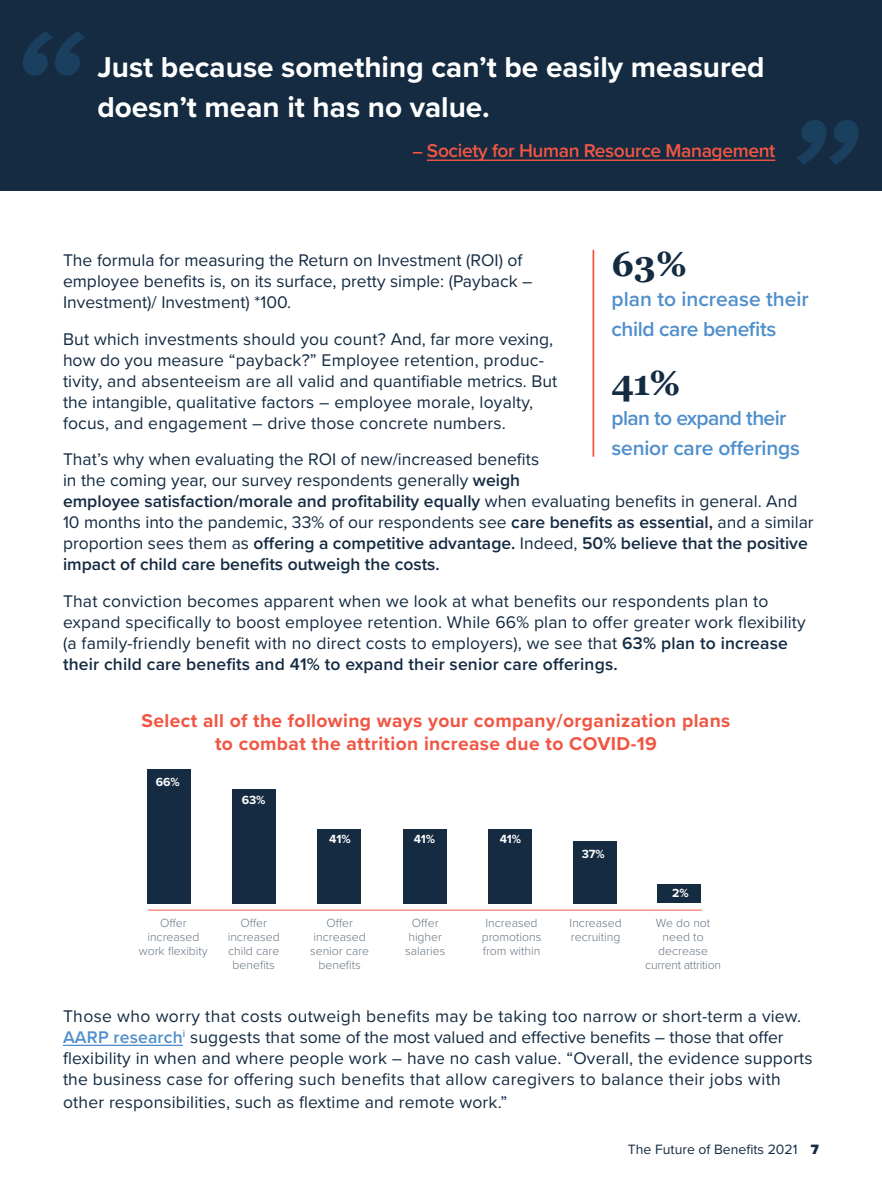
<style>
.page{position:relative;width:882px;height:1197px;background:#fff}
.page>*{position:absolute;margin:0;border:0;box-sizing:border-box;transform-origin:0 0}
.t1{font:700 35px "Georgia";color:#142b42}
.t2{font:700 29.75px/40.2px "Proxima Nova";color:#fff}
.t3{font:600 21px/29.8px "Proxima Nova";letter-spacing:-.01em;color:#508fcb}
.t4{font:700 19.25px/22.8px "Proxima Nova";letter-spacing:.02em;color:#f05643;text-align:center}
.t5{font:600 19.25px "Proxima Nova";letter-spacing:-.02em;color:#f05643}
.t6{font:17.5px/21px "Proxima Nova";letter-spacing:.01em;color:#142b42}
.t7{font:14px "Proxima Nova";color:#142b42}
.t8{font:300 12.25px/14px "Proxima Nova";color:#667583;text-align:center}
.t9{font:300 12.25px/14px "Proxima Nova";letter-spacing:-.02em;color:#667583;text-align:center}
.t10{font:700 12.25px "Proxima Nova";letter-spacing:-.01em;color:#fff}
.s1{font-size:17.5px}
.s2{font-weight:600}
.s3{font-weight:600;color:#508fcb}
.s4{font-weight:900}
</style>
<div class="page">
<hr style="left:0;top:579px;width:1px;height:618px;background:#231f20">
<hr style="left:63px;top:1045px;width:120px;height:1px;background:#508fcb">
<hr style="left:593px;top:250px;width:1px;height:207px;background:#f05643">
<div style="left:0;top:0;width:882px;height:190px;background:#142b42"></div>
<hr style="left:148px;top:910px;width:554px;height:1px;background:#f05643">
<div style="left:573px;top:841px;width:43px;height:62px;background:#142b42"></div>
<div style="left:233px;top:789px;width:43px;height:114px;background:#142b42"></div>
<div style="left:147px;top:769px;width:44px;height:134px;background:#142b42"></div>
<div style="left:657px;top:884px;width:43px;height:19px;background:#142b42"></div>
<div style="left:403px;top:829px;width:43px;height:74px;background:#142b42"></div>
<div style="left:318px;top:829px;width:43px;height:74px;background:#142b42"></div>
<div style="left:488px;top:829px;width:43px;height:74px;background:#142b42"></div>
<svg style="left:23px;top:31px;width:62px;height:45px"></svg>
<svg style="left:797px;top:120px;width:62px;height:44px"></svg>
<hr style="left:427px;top:160px;width:348px;height:1px;background:#f05643">
<p class="t2" style="left:97px;top:46px;width:669px">Just because something can’t be easily measured doesn’t mean it has no value.</p>
<p class="t5" style="left:412px;top:137px;width:365px"><span class="s1">–</span> Society for Human Resource Management</p>
<p class="t1" style="left:612px;top:242px;width:77px">63%</p>
<p class="t3" style="left:612px;top:284px;width:199px">plan to increase their child care benefits</p>
<p class="t1" style="left:612px;top:361px;width:70px">41%</p>
<p class="t3" style="left:612px;top:403px;width:190px">plan to expand their senior care offerings</p>
<p class="t6" style="left:63px;top:249px;width:471px">The formula for measuring the Return on Investment (ROI) of employee benefits is, on its surface, pretty simple: (Payback –<br>Investment)/ Investment) *100.</p>
<p class="t6" style="left:63px;top:327px;width:496px">But which investments should you count? And, far more vexing, how do you measure “payback?” Employee retention, produc&shy;tivity, and absenteeism are all valid and quantifiable metrics. But the intangible, qualitative factors – employee morale, loyalty, focus, and engagement – drive those concrete numbers.</p>
<p class="t6" style="left:63px;top:448px;width:752px">That’s why when evaluating the ROI of new/increased benefits<br>in the coming year, our survey respondents generally <span class="s2">weigh<br>employee satisfaction/morale and profitability equally</span> when evaluating benefits in general. And 10 months into the pandemic, 33% of our respondents see <span class="s2">care benefits as essential,</span> and a similar proportion sees them as <span class="s2">offering a competitive advantage.</span> Indeed, <span class="s2">50% believe that the positive impact of child care benefits outweigh the costs.</span></p>
<p class="t6" style="left:63px;top:590px;width:744px">That conviction becomes apparent when we look at what benefits our respondents plan to expand specifically to boost employee retention. While 66% plan to offer greater work flexibility (a family-friendly benefit with no direct costs to employers), we see that <span class="s2">63% plan to increase their child care benefits and 41% to expand their senior care offerings.</span></p>
<p class="t4" style="left:142px;top:709px;width:590px">Select all of the following ways your company/organization plans to combat the attrition increase due to COVID-19</p>
<p class="t10" style="left:156px;top:773px;width:25px">66%</p>
<p class="t10" style="left:242px;top:791px;width:25px">63%</p>
<p class="t8" style="left:139px;top:915px;width:70px">Offer increased work flexibity</p>
<p class="t8" style="left:228px;top:915px;width:54px">Offer increased child care benefits</p>
<p class="t10" style="left:329px;top:830px;width:23px">41%</p>
<p class="t8" style="left:310px;top:915px;width:61px">Offer increased senior care benefits</p>
<p class="t10" style="left:414px;top:830px;width:23px">41%</p>
<p class="t8" style="left:405px;top:915px;width:42px">Offer higher salaries</p>
<p class="t10" style="left:500px;top:830px;width:23px">41%</p>
<p class="t8" style="left:482px;top:915px;width:61px">Increased promotions from within</p>
<p class="t10" style="left:582px;top:845px;width:24px">37%</p>
<p class="t8" style="left:570px;top:915px;width:54px;text-align:left">Increased recruiting</p>
<p class="t10" style="left:672px;top:884px;width:18px">2%</p>
<p class="t9" style="left:645px;top:915px;width:77px">We do not need to decrease current attrition</p>
<p class="t6" style="left:63px;top:1005px;width:751px">Those who worry that costs outweigh benefits may be taking too narrow or short-term a view.<br><span class="s3">AARP research</span><sup>i</sup> suggests that some of the most valued and effective benefits – those that offer flexibility in when and where people work – have no cash value. “Overall, the evidence supports the business case for offering such benefits that allow caregivers to balance their jobs with</p>
<p class="t6" style="left:63px;top:1090px;width:446px">other responsibilities, such as flextime and remote work.”</p>
<p class="t7" style="left:628px;top:1139px;width:193px">The Future of Benefits 2021 <span class="s4">7</span></p>
</div>
